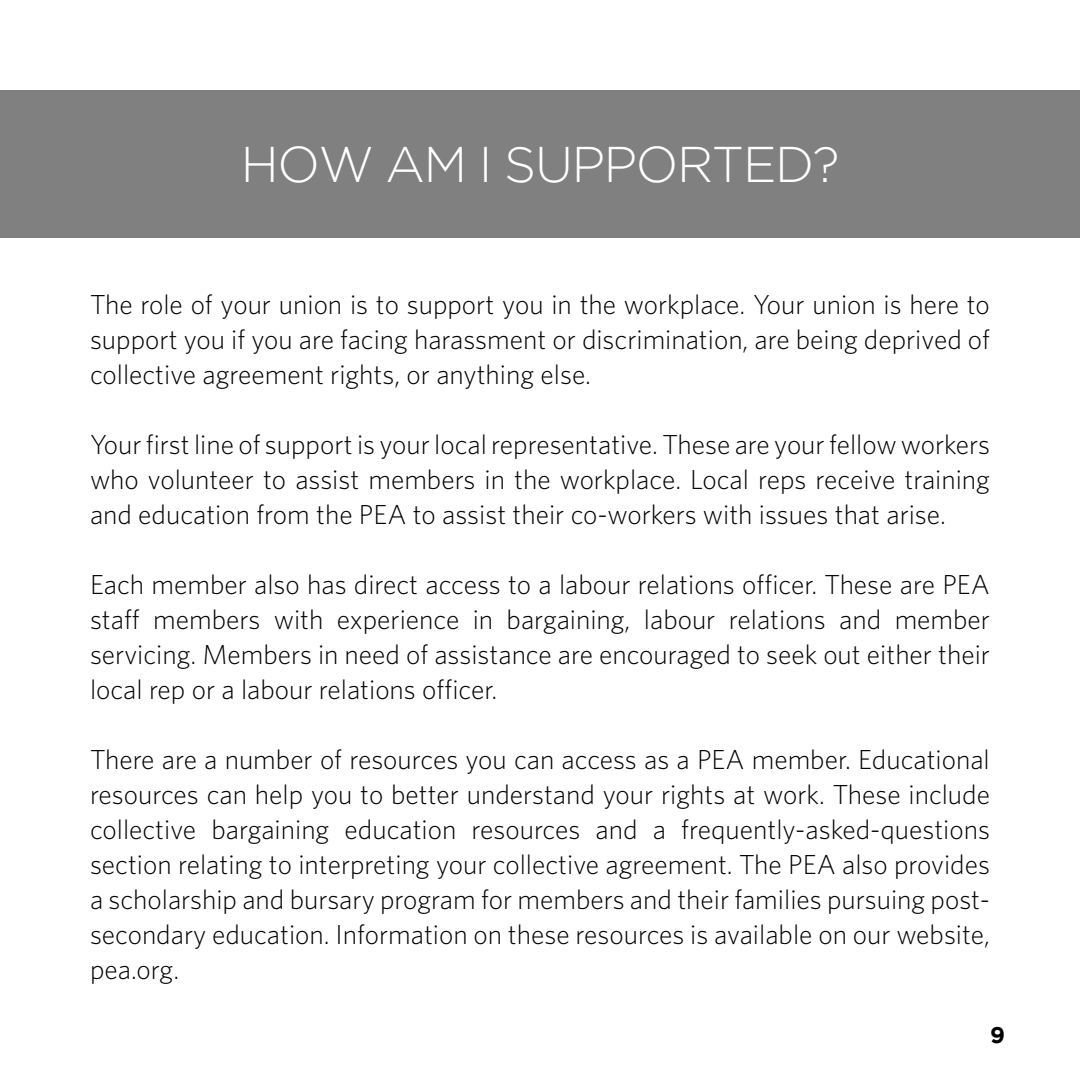
<style>
.page{position:relative;width:1080px;height:1080px;background:#fff}
.page>*{position:absolute;margin:0;border:0;box-sizing:border-box;transform-origin:0 0}
.t1{font:300 50px "Gotham";letter-spacing:-.025em;color:#fff}
.t2{font:300 27.5px/35px "Whitney";color:#000;text-align:justify}
.t3{font:700 22.5px "Gotham";color:#000}
</style>
<div class="page">
<div style="left:0;top:90px;width:1080px;height:148px;background:#808080"></div>
<h1 class="t1" style="left:241px;top:137px;width:600px">HOW AM I SUPPORTED?</h1>
<p class="t2" style="left:90px;top:286px;width:902px">The role of your union is to support you in the workplace. Your union is here to support you if you are facing harassment or discrimination, are being deprived of collective agreement rights, or anything else.</p>
<p class="t2" style="left:90px;top:426px;width:902px">Your first line of support is your local representative. These are your fellow workers who volunteer to assist members in the workplace. Local reps receive training and education from the PEA to assist their co-workers with issues that arise.</p>
<p class="t2" style="left:90px;top:566px;width:902px">Each member also has direct access to a labour relations officer. These are PEA staff members with experience in bargaining, labour relations and member servicing. Members in need of assistance are encouraged to seek out either their local rep or a labour relations officer.</p>
<p class="t2" style="left:90px;top:741px;width:902px">There are a number of resources you can access as a PEA member. Educational resources can help you to better understand your rights at work. These include collective bargaining education resources and a frequently-asked-questions section relating to interpreting your collective agreement. The PEA also provides a scholarship and bursary program for members and their families pursuing post&shy;secondary education. Information on these resources is available on our website, pea.org.</p>
<p class="t3" style="left:990px;top:1022px;width:16px">9</p>
</div>
